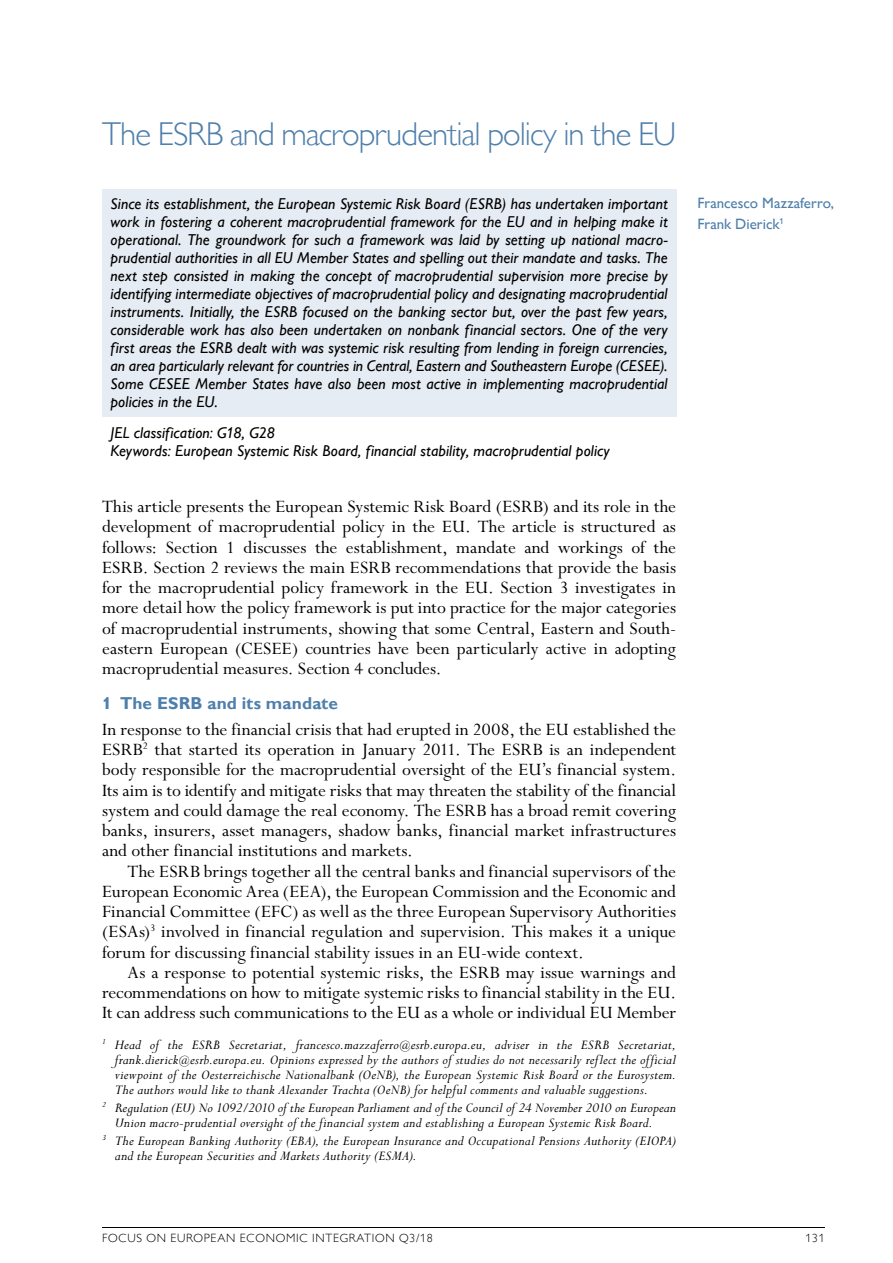
<style>
.page{position:relative;width:893px;height:1263px;background:#fff}
.page>*{position:absolute;margin:0;border:0;box-sizing:border-box;transform-origin:0 0}
.H__Kapiteltitel{font:300 33px "Gill Sans MT Pro";letter-spacing:-.03em;color:#4f7fab}
.P__Text_ohne_Einzug{font:19.5px/20.2px "Perpetua Std";color:#000;text-align:justify}
.P__Text{font:19.5px/20.2px "Perpetua Std";color:#000;text-align:justify}
.H1__1_Titel_blau{font:700 17.25px "Gill Sans MT Pro";letter-spacing:.005em;color:#4f7fab}
.t1{font:italic 500 15.75px/18px "Gill Sans MT Pro";letter-spacing:.01em;color:#000}
.P__Fussnote{font:italic 15px/15px "Perpetua Std";letter-spacing:.01em;color:#000}
.t2{font:500 15px/20.2px "Gill Sans MT Pro";color:#4f7fab}
.t3{font:300 12px "Gill Sans MT Pro";letter-spacing:.06em;color:#000}
.s1{font-size:12px}
</style>
<div class="page">
<hr style="left:102px;top:1227px;width:723px;height:1px;background:#000">
<div style="left:102px;top:189px;width:574px;height:228px;background:#e6ecf3"></div>
<p class="H__Kapiteltitel" style="left:102px;top:114px;width:576px">The ESRB and macroprudential policy in the EU</p>
<p class="t1" style="left:111px;top:194px;width:559px;text-align:justify">Since its establishment, the European Systemic Risk Board (ESRB) has undertaken important work in fostering a coherent macroprudential framework for the EU and in helping make it operational. The groundwork for such a framework was laid by setting up national macro&shy;prudential authorities in all EU Member States and spelling out their mandate and tasks. The next step consisted in making the concept of macroprudential supervision more precise by identifying intermediate objectives of macroprudential policy and designating macroprudential instruments. Initially, the ESRB focused on the banking sector but, over the past few years, considerable work has also been undertaken on nonbank financial sectors. One of the very first areas the ESRB dealt with was systemic risk resulting from lending in foreign currencies, an area particularly relevant for countries in Central, Eastern and Southeastern Europe (CESEE).<br>Some CESEE Member States have also been most active in implementing macroprudential policies in the EU.</p>
<p class="t2" style="left:697px;top:193px;width:138px">Francesco Mazzaferro,<br>Frank Dierick<sup>1</sup></p>
<p class="t1" style="left:111px;top:423px;width:501px">JEL classification: G18, G28<br>Keywords: European Systemic Risk Board, financial stability, macroprudential policy</p>
<p class="P__Text_ohne_Einzug" style="left:102px;top:497px;width:576px">This article presents the European Systemic Risk Board (ESRB) and its role in the development of macroprudential policy in the EU. The article is structured as follows: Section 1 discusses the establishment, mandate and workings of the ESRB. Section 2 reviews the main ESRB recommendations that provide the basis for the macroprudential policy framework in the EU. Section 3 investigates in more detail how the policy framework is put into practice for the major categories of macroprudential instruments, showing that some Central, Eastern and South&shy;eastern European (CESEE) countries have been particularly active in adopting macroprudential measures. Section 4 concludes.</p>
<h1 class="H1__1_Titel_blau" style="left:102px;top:692px;width:238px">1 The ESRB and its mandate</h1>
<p class="P__Text_ohne_Einzug" style="left:102px;top:720px;width:576px">In response to the financial crisis that had erupted in 2008, the EU established the ESRB<sup>2</sup> that started its operation in January 2011. The ESRB is an independent body responsible for the macroprudential oversight of the EU’s financial system.<br>Its aim is to identify and mitigate risks that may threaten the stability of the financial system and could damage the real economy. The ESRB has a broad remit covering banks, insurers, asset managers, shadow banks, financial market infrastructures and other financial institutions and markets.</p>
<p class="P__Text" style="left:102px;top:862px;width:576px;text-indent:26px">The ESRB brings together all the central banks and financial supervisors of the European Economic Area (EEA), the European Commission and the Economic and Financial Committee (EFC) as well as the three European Supervisory Authorities (ESAs)<sup>3</sup> involved in financial regulation and supervision. This makes it a unique forum for discussing financial stability issues in an EU-wide context.</p>
<p class="P__Text" style="left:102px;top:963px;width:575px;text-indent:26px">As a response to potential systemic risks, the ESRB may issue warnings and recommendations on how to mitigate systemic risks to financial stability in the EU.<br>It can address such communications to the EU as a whole or individual EU Member</p>
<p class="P__Fussnote" style="left:115px;top:1038px;width:563px;text-align:justify;text-indent:-13px"><sup>1</sup> Head of the ESRB Secretariat, francesco.mazzaferro<span class="s1">@</span>esrb.europa.eu, adviser in the ESRB Secretariat, frank.dierick<span class="s1">@</span>esrb.europa.eu. Opinions expressed by the authors of studies do not necessarily reflect the official viewpoint of the Oesterreichische Nationalbank (OeNB), the European Systemic Risk Board or the Eurosystem.<br>The authors would like to thank Alexander Trachta (OeNB) for helpful comments and valuable suggestions.</p>
<p class="P__Fussnote" style="left:115px;top:1101px;width:563px;text-indent:-13px"><sup>2</sup> Regulation (EU) No 1092/2010 of the European Parliament and of the Council of 24 November 2010 on European<br>Union macro-prudential oversight of the financial system and establishing a European Systemic Risk Board.</p>
<p class="P__Fussnote" style="left:115px;top:1133px;width:563px;text-indent:-13px"><sup>3</sup> The European Banking Authority (EBA), the European Insurance and Occupational Pensions Authority (EIOPA) and the European Securities and Markets Authority (ESMA).</p>
<p class="t3" style="left:102px;top:1231px;width:332px">FOCUS ON EUROPEAN ECONOMIC INTEGRATION Q3/18</p>
<p class="t3" style="left:805px;top:1231px;width:21px">131</p>
</div>
